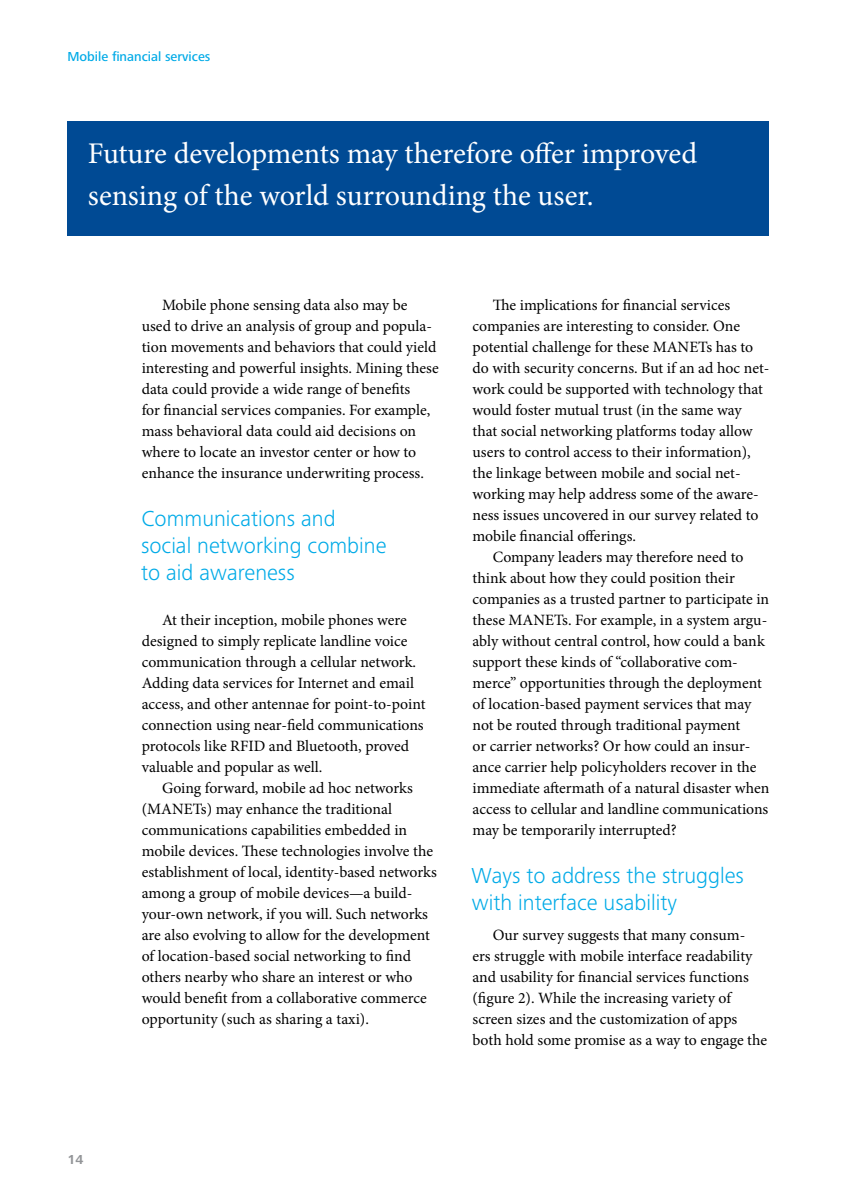
<style>
.page{position:relative;width:864px;height:1188px;background:#fff}
.page>*{position:absolute;margin:0;border:0;box-sizing:border-box;transform-origin:0 0}
.t1{font:30px/42px "Minion Pro";letter-spacing:-.005em;color:#fff}
.t2{font:300 22.5px/27px "Frutiger Next Pro";color:#00aae7}
.t3{font:15.75px/21px "Minion Pro";color:#000}
.t4{font:500 13.5px "Frutiger Next Pro";color:#00aae7}
.t5{font:700 13.5px "Frutiger Next Pro";color:#939598}
</style>
<div class="page">
<div style="left:68px;top:121px;width:702px;height:115px;background:#004a94"></div>
<p class="t4" style="left:68px;top:49px;width:144px">Mobile financial services</p>
<h1 class="t1" style="left:88px;top:133px;width:611px">Future developments may therefore offer improved sensing of the world surrounding the user.</h1>
<p class="t5" style="left:68px;top:1152px;width:17px">14</p>
<p class="t3" style="left:142px;top:295px;width:298px;text-indent:20px">Mobile phone sensing data also may be used to drive an analysis of group and popula&shy;tion movements and behaviors that could yield interesting and powerful insights. Mining these data could provide a wide range of benefits<br>for financial services companies. For example, mass behavioral data could aid decisions on where to locate an investor center or how to enhance the insurance underwriting process.</p>
<h2 class="t2" style="left:141px;top:505px;width:247px">Communications and social networking combine to aid awareness</h2>
<p class="t3" style="left:142px;top:610px;width:285px;text-indent:20px">At their inception, mobile phones were designed to simply replicate landline voice communication through a cellular network.<br>Adding data services for Internet and email access, and other antennae for point-to-point connection using near-field communications protocols like RFID and Bluetooth, proved valuable and popular as well.</p>
<p class="t3" style="left:142px;top:778px;width:297px;text-indent:20px">Going forward, mobile ad hoc networks (MANETs) may enhance the traditional communications capabilities embedded in mobile devices. These technologies involve the establishment of local, identity-based networks among a group of mobile devices—a build&shy;your-own network, if you will. Such networks are also evolving to allow for the development of location-based social networking to find others nearby who share an interest or who would benefit from a collaborative commerce opportunity (such as sharing a taxi).</p>
<p class="t3" style="left:493px;top:294px;width:239px">The implications for financial services</p>
<p class="t3" style="left:472px;top:315px;width:269px">companies are interesting to consider. One</p>
<p class="t3" style="left:472px;top:336px;width:282px">potential challenge for these MANETs has to</p>
<p class="t3" style="left:472px;top:357px;width:298px">do with security concerns. But if an ad hoc net-</p>
<p class="t3" style="left:472px;top:378px;width:292px">work could be supported with technology that</p>
<p class="t3" style="left:472px;top:399px;width:271px">would foster mutual trust (in the same way</p>
<p class="t3" style="left:472px;top:420px;width:282px">that social networking platforms today allow</p>
<p class="t3" style="left:472px;top:441px;width:280px">users to control access to their information),</p>
<p class="t3" style="left:472px;top:462px;width:270px">the linkage between mobile and social net-</p>
<p class="t3" style="left:472px;top:483px;width:288px">working may help address some of the aware-</p>
<p class="t3" style="left:472px;top:504px;width:288px">ness issues uncovered in our survey related to</p>
<p class="t3" style="left:472px;top:525px;width:165px">mobile financial offerings.</p>
<p class="t3" style="left:493px;top:546px;width:252px">Company leaders may therefore need to</p>
<p class="t3" style="left:472px;top:567px;width:264px">think about how they could position their</p>
<p class="t3" style="left:472px;top:588px;width:298px">companies as a trusted partner to participate in</p>
<p class="t3" style="left:472px;top:609px;width:296px">these MANETs. For example, in a system argu-</p>
<p class="t3" style="left:472px;top:630px;width:294px">ably without central control, how could a bank</p>
<p class="t3" style="left:472px;top:651px;width:267px">support these kinds of “collaborative com-</p>
<p class="t3" style="left:472px;top:672px;width:291px">merce” opportunities through the deployment</p>
<p class="t3" style="left:472px;top:693px;width:280px">of location-based payment services that may</p>
<p class="t3" style="left:472px;top:714px;width:269px">not be routed through traditional payment</p>
<p class="t3" style="left:472px;top:735px;width:279px">or carrier networks? Or how could an insur-</p>
<p class="t3" style="left:472px;top:756px;width:286px">ance carrier help policyholders recover in the</p>
<p class="t3" style="left:472px;top:777px;width:299px">immediate aftermath of a natural disaster when</p>
<p class="t3" style="left:472px;top:798px;width:297px">access to cellular and landline communications</p>
<p class="t3" style="left:472px;top:819px;width:206px">may be temporarily interrupted?</p>
<h2 class="t2" style="left:472px;top:862px;width:274px">Ways to address the struggles with interface usability</h2>
<p class="t3" style="left:472px;top:925px;width:296px;text-indent:20px">Our survey suggests that many consum&shy;ers struggle with mobile interface readability and usability for financial services functions (figure 2). While the increasing variety of screen sizes and the customization of apps both hold some promise as a way to engage the</p>
</div>
